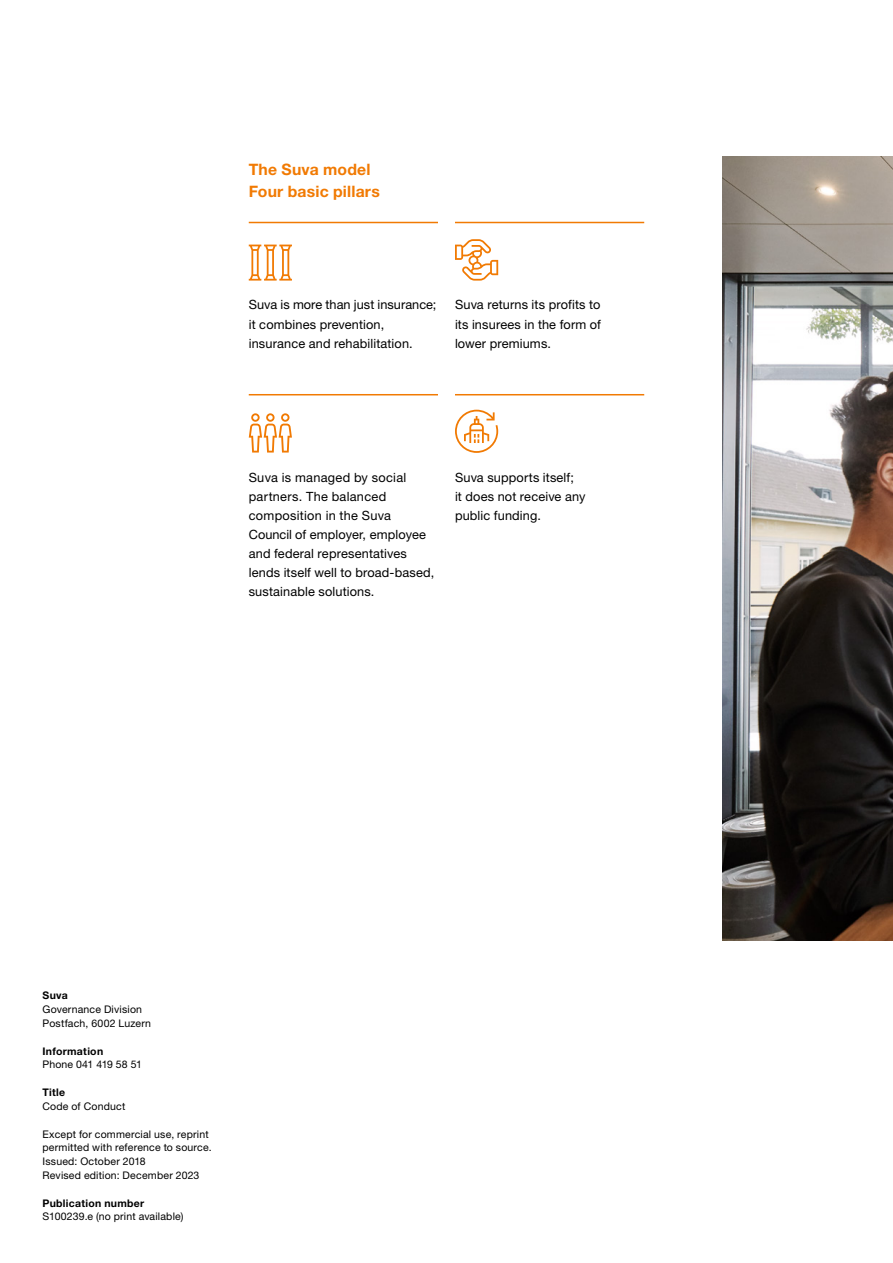
<style>
.page{position:relative;width:893px;height:1263px;background:#fff}
.page>*{position:absolute;margin:0;border:0;box-sizing:border-box;transform-origin:0 0}
.t1{font:700 15.75px/21.3px "Helvetica Neue LT Std";letter-spacing:.01em;color:#f17a03}
.t2{font:12.75px/19.2px "Helvetica Neue LT Std";letter-spacing:.01em;color:#000}
.t3{font:10.5px/13.8px "Helvetica Neue LT Std";letter-spacing:.02em;color:#000}
.t4{font:700 10.5px "Helvetica Neue LT Std";letter-spacing:.025em;color:#000}
</style>
<div class="page">
<hr style="left:249px;top:222px;width:189px;height:1px;background:#f17a03">
<hr style="left:249px;top:394px;width:189px;height:1px;background:#f17a03">
<hr style="left:455px;top:222px;width:189px;height:1px;background:#f17a03">
<hr style="left:455px;top:394px;width:189px;height:1px;background:#f17a03">
<svg style="left:249px;top:245px;width:43px;height:36px"></svg>
<svg style="left:455px;top:239px;width:43px;height:42px"></svg>
<svg style="left:249px;top:413px;width:43px;height:39px"></svg>
<svg style="left:455px;top:410px;width:43px;height:43px"></svg>
<img style="left:723px;top:156px;width:170px;height:785px">
<p class="t1" style="left:249px;top:159px;width:133px">The Suva model<br>Four basic pillars</p>
<p class="t2" style="left:249px;top:295px;width:189px">Suva is more than just insurance; it combines prevention, insurance and rehabilitation.</p>
<p class="t2" style="left:455px;top:295px;width:148px;text-align:justify">Suva returns its profits to its insurees in the form of lower premiums.</p>
<p class="t2" style="left:249px;top:467px;width:187px">Suva is managed by social partners. The balanced composition in the Suva<br>Council of employer, employee and federal representatives lends itself well to broad-based, sustainable solutions.</p>
<p class="t2" style="left:455px;top:467px;width:132px">Suva supports itself;<br>it does not receive any public funding.</p>
<p class="t4" style="left:43px;top:989px;width:27px">Suva</p>
<p class="t3" style="left:43px;top:1002px;width:110px">Governance Division<br>Postfach, 6002 Luzern</p>
<p class="t4" style="left:43px;top:1044px;width:62px">Information</p>
<p class="t3" style="left:43px;top:1058px;width:101px">Phone 041 419 58 51</p>
<p class="t4" style="left:43px;top:1086px;width:24px">Title</p>
<p class="t3" style="left:43px;top:1099px;width:84px">Code of Conduct</p>
<p class="t3" style="left:43px;top:1127px;width:171px">Except for commercial use, reprint permitted with reference to source.<br>Issued: October 2018<br>Revised edition: December 2023</p>
<p class="t4" style="left:43px;top:1196px;width:103px">Publication number</p>
<p class="t3" style="left:43px;top:1210px;width:143px">S100239.e (no print available)</p>
</div>
